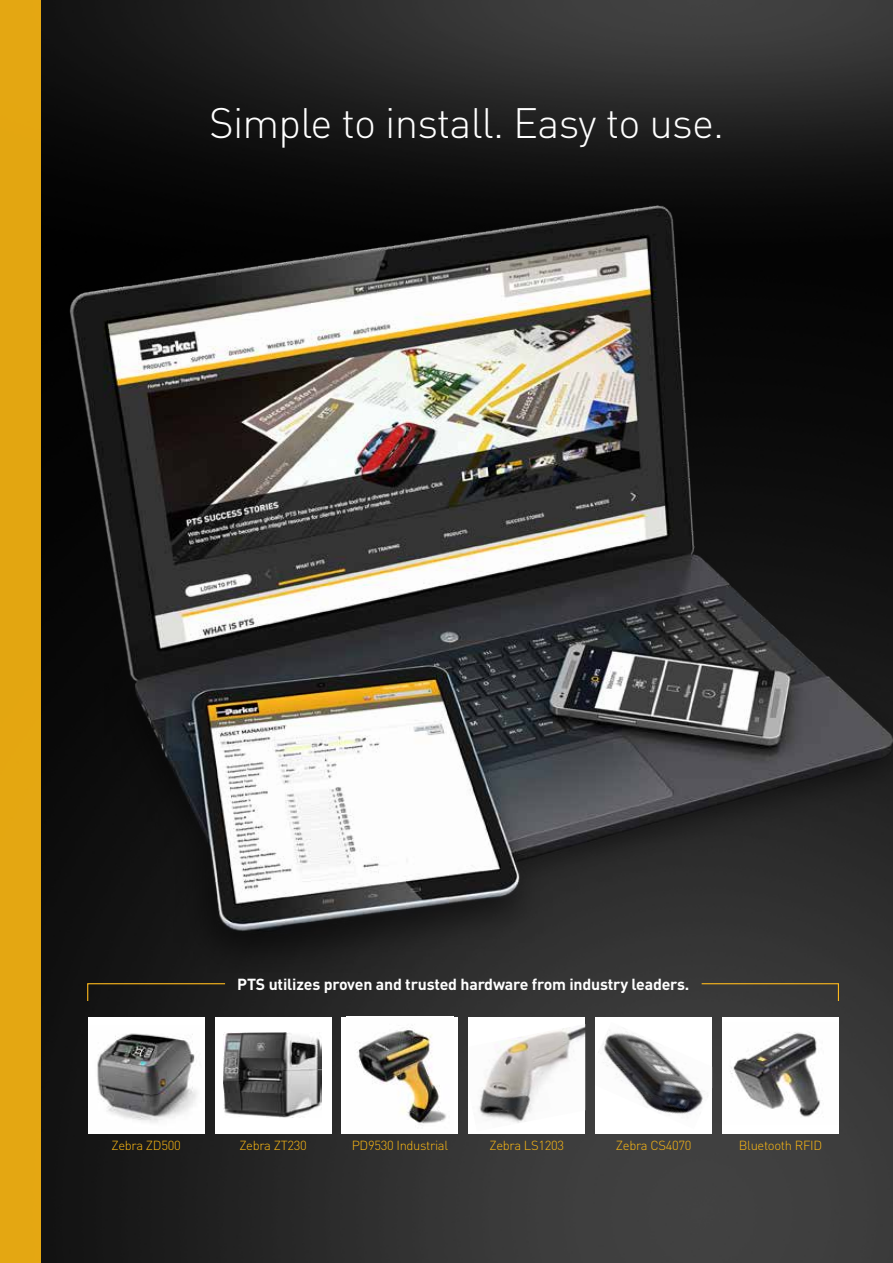
<style>
.page{position:relative;width:893px;height:1263px;background:#fff}
.page>*{position:absolute;margin:0;border:0;box-sizing:border-box;transform-origin:0 0}
.t1{font:300 42px "DINOT";letter-spacing:-.02em;color:#fff}
.t2{font:700 15.9px "DINOT";letter-spacing:-.01em;color:#fff}
.t3{font:300 13.05px "DINOT";letter-spacing:-.025em;color:#fdb913}
</style>
<div class="page">
<img style="left:40px;top:0;width:853px;height:1263px">
<div style="left:0;top:0;width:40px;height:1263px;background:#e4a711"></div>
<div style="left:88px;top:1017px;width:117px;height:116px;background:#fff"></div>
<img style="left:97px;top:1033px;width:100px;height:90px">
<div style="left:215px;top:1017px;width:116px;height:116px;background:#fff"></div>
<img style="left:223px;top:1032px;width:99px;height:85px">
<div style="left:341px;top:1017px;width:117px;height:116px;background:#fff"></div>
<img style="left:357px;top:1028px;width:89px;height:97px">
<div style="left:468px;top:1017px;width:117px;height:116px;background:#fff"></div>
<img style="left:478px;top:1026px;width:107px;height:97px">
<div style="left:595px;top:1017px;width:117px;height:116px;background:#fff"></div>
<img style="left:598px;top:1030px;width:110px;height:84px">
<div style="left:722px;top:1017px;width:117px;height:116px;background:#fff"></div>
<img style="left:730px;top:1032px;width:90px;height:85px">
<svg style="left:87px;top:982px;width:139px;height:20px;background:#252117"></svg>
<svg style="left:700px;top:982px;width:139px;height:20px;background:#433f35"></svg>
<img style="left:40px;top:157px;width:853px;height:816px">
<h1 class="t1" style="left:209px;top:95px;width:517px">Simple to install. Easy to use.</h1>
<p class="t2" style="left:237px;top:973px;width:454px">PTS utilizes proven and trusted hardware from industry leaders.</p>
<p class="t3" style="left:112px;top:1136px;width:71px">Zebra ZD500</p>
<p class="t3" style="left:239px;top:1136px;width:69px">Zebra ZT230</p>
<p class="t3" style="left:352px;top:1136px;width:98px">PD9530 Industrial</p>
<p class="t3" style="left:489px;top:1136px;width:76px">Zebra LS1203</p>
<p class="t3" style="left:616px;top:1136px;width:77px">Zebra CS4070</p>
<p class="t3" style="left:739px;top:1136px;width:85px">Bluetooth RFID</p>
</div>
